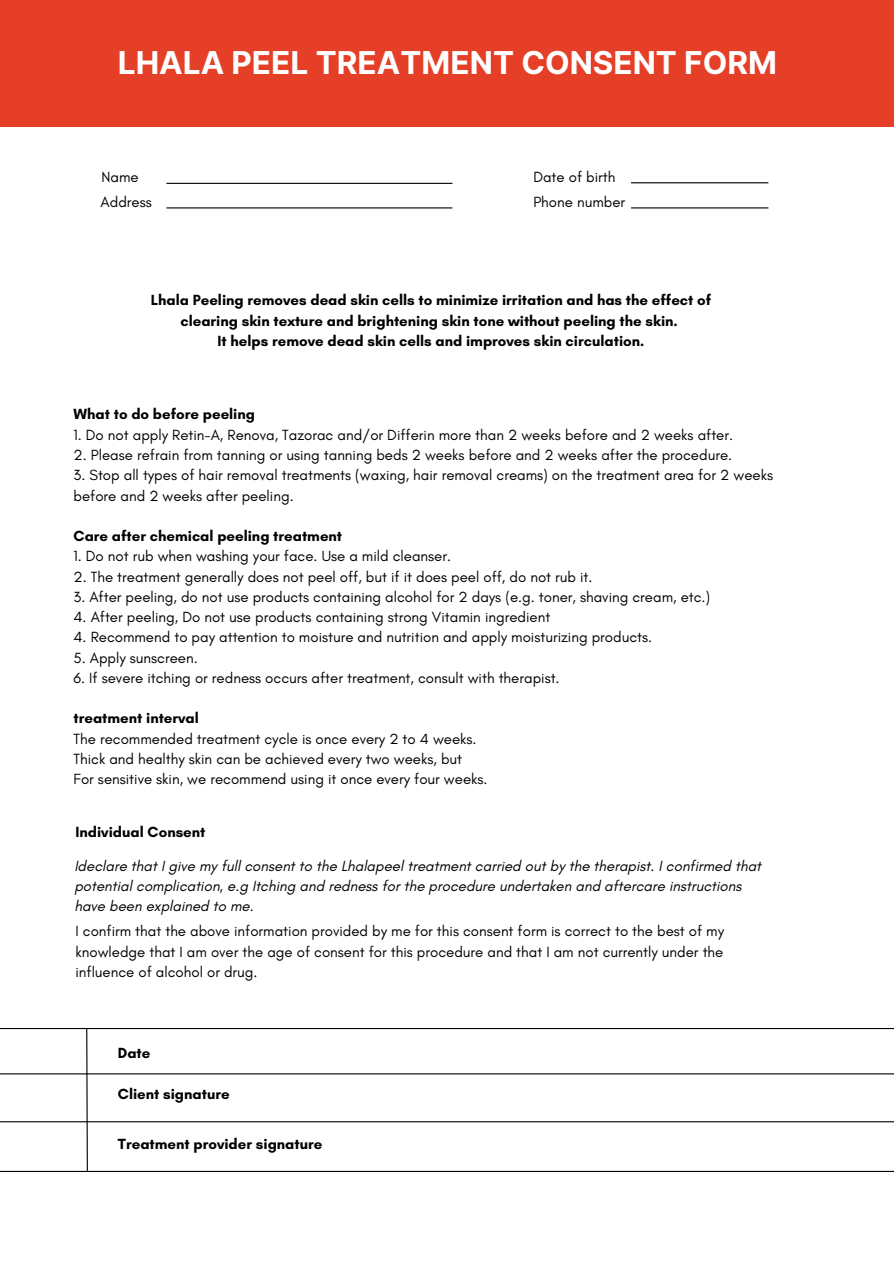
<style>
.page{position:relative;width:894px;height:1264px;background:#fff}
.page>*{position:absolute;margin:0;border:0;box-sizing:border-box;transform-origin:0 0}
.t1{font:700 31.5px "Inter";color:#fff}
.t2{font:15px/20.2px "Glacial Indifference";color:#000;text-align:justify}
.t3{font:700 15px/20.2px "Glacial Indifference";color:#000;text-align:center}
.t4{font:italic 15px/20.2px "Glacial Indifference";color:#000}
</style>
<div class="page">
<div style="left:0;top:0;width:893px;height:126px;background:#e54027"></div>
<hr style="left:166px;top:183px;width:286px;height:1px;background:#000">
<hr style="left:166px;top:207px;width:286px;height:1px;background:#000">
<hr style="left:631px;top:182px;width:137px;height:1px;background:#000">
<hr style="left:631px;top:207px;width:137px;height:1px;background:#000">
<hr style="left:0;top:1121px;width:893px;height:1px;background:#000">
<hr style="left:0;top:1073px;width:893px;height:1px;background:#000">
<hr style="left:0;top:1027px;width:893px;height:2px;background:#000">
<hr style="left:0;top:1170px;width:893px;height:1px;background:#000">
<svg style="left:86px;top:1027px;width:2px;height:144px"></svg>
<h1 class="t1" style="left:118px;top:44px;width:660px">LHALA PEEL TREATMENT CONSENT FORM</h1>
<p class="t2" style="left:101px;top:166px;width:39px">Name</p>
<h2 class="t2" style="left:101px;top:192px;width:53px">Address</h2>
<p class="t2" style="left:533px;top:166px;width:84px">Date of birth</p>
<p class="t2" style="left:533px;top:192px;width:93px">Phone number</p>
<h2 class="t3" style="left:151px;top:290px;width:561px">Lhala Peeling removes dead skin cells to minimize irritation and has the effect of clearing skin texture and brightening skin tone without peeling the skin.<br>It helps remove dead skin cells and improves skin circulation.</h2>
<p class="t3" style="left:73px;top:404px;width:183px">What to do before peeling</p>
<p class="t2" style="left:73px;top:424px;width:661px">1. Do not apply Retin-A, Renova, Tazorac and/or Differin more than 2 weeks before and 2 weeks after.</p>
<p class="t2" style="left:73px;top:444px;width:660px">2. Please refrain from tanning or using tanning beds 2 weeks before and 2 weeks after the procedure.</p>
<p class="t2" style="left:73px;top:465px;width:700px">3. Stop all types of hair removal treatments (waxing, hair removal creams) on the treatment area for 2 weeks before and 2 weeks after peeling.</p>
<p class="t3" style="left:73px;top:525px;width:270px">Care after chemical peeling treatment</p>
<p class="t2" style="left:73px;top:546px;width:379px">1. Do not rub when washing your face. Use a mild cleanser.</p>
<p class="t2" style="left:73px;top:566px;width:520px">2. The treatment generally does not peel off, but if it does peel off, do not rub it.</p>
<p class="t2" style="left:73px;top:586px;width:638px">3. After peeling, do not use products containing alcohol for 2 days (e.g. toner, shaving cream, etc.)</p>
<p class="t2" style="left:73px;top:606px;width:478px">4. After peeling, Do not use products containing strong Vitamin ingredient</p>
<p class="t2" style="left:73px;top:627px;width:580px">4. Recommend to pay attention to moisture and nutrition and apply moisturizing products.</p>
<p class="t2" style="left:73px;top:647px;width:126px">5. Apply sunscreen.</p>
<p class="t2" style="left:73px;top:667px;width:487px">6. If severe itching or redness occurs after treatment, consult with therapist.</p>
<h2 class="t3" style="left:73px;top:708px;width:127px">treatment interval</h2>
<p class="t2" style="left:73px;top:728px;width:404px">The recommended treatment cycle is once every 2 to 4 weeks.</p>
<p class="t2" style="left:73px;top:748px;width:390px">Thick and healthy skin can be achieved every two weeks, but</p>
<h2 class="t2" style="left:73px;top:768px;width:415px">For sensitive skin, we recommend using it once every four weeks.</h2>
<p class="t3" style="left:75px;top:821px;width:131px">Individual Consent</p>
<p class="t4" style="left:74px;top:855px;width:688px">Ideclare that I give my full consent to the Lhalapeel treatment carried out by the therapist. I confirmed that potential complication, e.g Itching and redness for the procedure undertaken and aftercare instructions have been explained to me.</p>
<p class="t2" style="left:75px;top:921px;width:650px">I confirm that the above information provided by me for this consent form is correct to the best of my knowledge that I am over the age of consent for this procedure and that I am not currently under the influence of alcohol or drug.</p>
<h2 class="t3" style="left:118px;top:1042px;width:34px">Date</h2>
<p class="t3" style="left:118px;top:1083px;width:113px">Client signature</p>
<p class="t3" style="left:118px;top:1133px;width:206px">Treatment provider signature</p>
</div>
